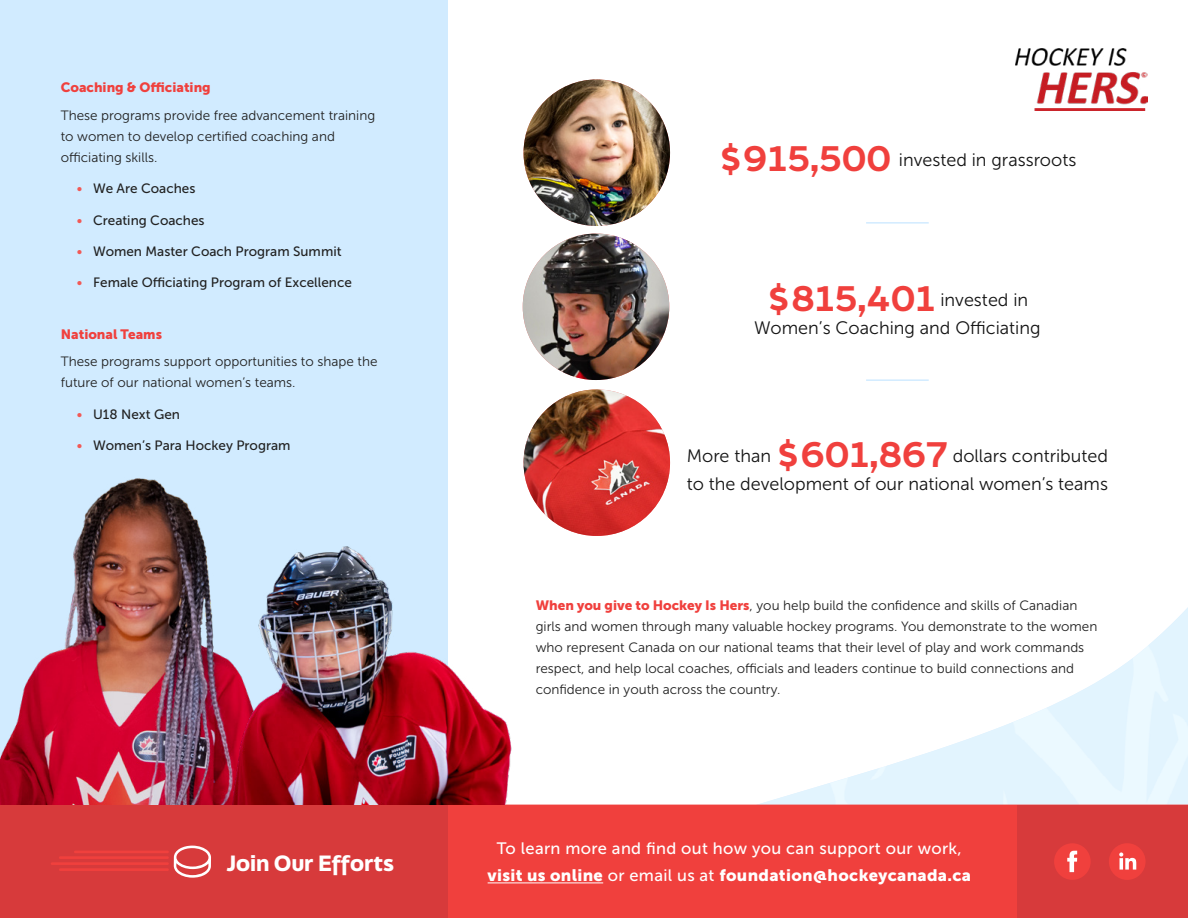
<style>
.page{position:relative;width:1188px;height:918px;background:#fff}
.page>*{position:absolute;margin:0;border:0;box-sizing:border-box;transform-origin:0 0}
.t1{font:900 20.85px "Final Six";color:#fff}
.t2{font:18px/27.9px "Museo Sans 300";color:#141414;text-align:center}
.t3{font:16.5px "Museo Sans 900";letter-spacing:.02em;color:#fff}
.t4{font:16.5px "Museo Sans 500";letter-spacing:.02em;color:#fff}
.t5{font:13.5px/21px "Museo Sans 300";color:#212121}
.t6{font:13.5px "Museo Sans 500";color:#212121}
.t7{font:13.5px "Museo Sans 900";color:#f0403d}
.s1{color:#f25956}
.s2{font-family:"Final Six";font-weight:800;font-size:33.6px;color:#f0403d}
.s3{font-family:"Museo Sans 900";color:#f0403d}
.s4{font-family:"Museo Sans 500"}
</style>
<div class="page">
<div style="left:0;top:0;width:447px;height:918px;background:#d1ebff"></div>
<div style="left:447px;top:805px;width:570px;height:113px;background:#f0403d"></div>
<div style="left:0;top:805px;width:447px;height:113px;background:#d73a3b"></div>
<hr style="left:866px;top:222px;width:63px;height:2px;background:#d1ebff">
<hr style="left:866px;top:379px;width:63px;height:2px;background:#d1ebff">
<img style="left:0;top:478px;width:192px;height:327px">
<img style="left:168px;top:514px;width:462px;height:291px">
<img style="left:524px;top:79px;width:146px;height:147px;border-radius:73px">
<img style="left:523px;top:233px;width:146px;height:147px;border-radius:73px">
<img style="left:524px;top:389px;width:146px;height:147px;border-radius:73px">
<img style="left:1015px;top:49px;width:133px;height:62px">
<hr style="left:488px;top:882px;width:115px;height:1px;background:#fff">
<svg style="left:174px;top:846px;width:37px;height:32px"></svg>
<hr style="left:51px;top:862px;width:118px;height:3px;background:#f0403d">
<hr style="left:59px;top:856px;width:110px;height:3px;background:#f0403d">
<hr style="left:74px;top:851px;width:95px;height:2px;background:#f0403d">
<hr style="left:59px;top:868px;width:110px;height:3px;background:#f0403d">
<div style="left:1017px;top:805px;width:171px;height:113px;background:#d73a3b"></div>
<svg style="left:1054px;top:843px;width:37px;height:37px"></svg>
<svg style="left:1109px;top:843px;width:37px;height:37px"></svg>
<p class="t7" style="left:61px;top:80px;width:151px">Coaching &amp; Officiating</p>
<p class="t5" style="left:61px;top:105px;width:316px">These programs provide free advancement training to women to develop certified coaching and officiating skills.</p>
<p class="t6" style="left:77px;top:181px;width:120px"><span class="s1">•</span> We Are Coaches</p>
<p class="t6" style="left:77px;top:213px;width:129px"><span class="s1">•</span> Creating Coaches</p>
<p class="t6" style="left:77px;top:244px;width:266px"><span class="s1">•</span> Women Master Coach Program Summit</p>
<p class="t6" style="left:77px;top:275px;width:276px"><span class="s1">•</span> Female Officiating Program of Excellence</p>
<p class="t7" style="left:61px;top:326px;width:103px">National Teams</p>
<p class="t5" style="left:61px;top:351px;width:318px">These programs support opportunities to shape the future of our national women’s teams.</p>
<p class="t6" style="left:77px;top:407px;width:105px"><span class="s1">•</span> U18 Next Gen</p>
<p class="t6" style="left:77px;top:438px;width:215px"><span class="s1">•</span> Women’s Para Hockey Program</p>
<h1 class="t1" style="left:226px;top:848px;width:169px">Join Our Efforts</h1>
<h2 class="t2" style="left:718px;top:146px;width:359px"><span class="s2">$915,500</span> invested in grassroots</h2>
<h2 class="t2" style="left:754px;top:286px;width:288px"><span class="s2">$815,401</span> invested in<br>Women’s Coaching and Officiating</h2>
<h2 class="t2" style="left:687px;top:442px;width:423px;text-align:left">More than <span class="s2">$601,867</span> dollars contributed to the development of our national women’s teams</h2>
<p class="t5" style="left:536px;top:595px;width:563px"><span class="s3">When you give to Hockey Is Hers</span>, you help build the confidence and skills of Canadian girls and women through many valuable hockey programs. You demonstrate to the women who represent Canada on our national teams that their level of play and work commands respect, and help local coaches, officials and leaders continue to build connections and confidence in youth across the country.</p>
<p class="t4" style="left:497px;top:840px;width:466px">To learn more and find out how you can support our work,</p>
<p class="t3" style="left:488px;top:866px;width:485px">visit us online <span class="s4">or email us at</span> foundation@hockeycanada.ca</p>
</div>
